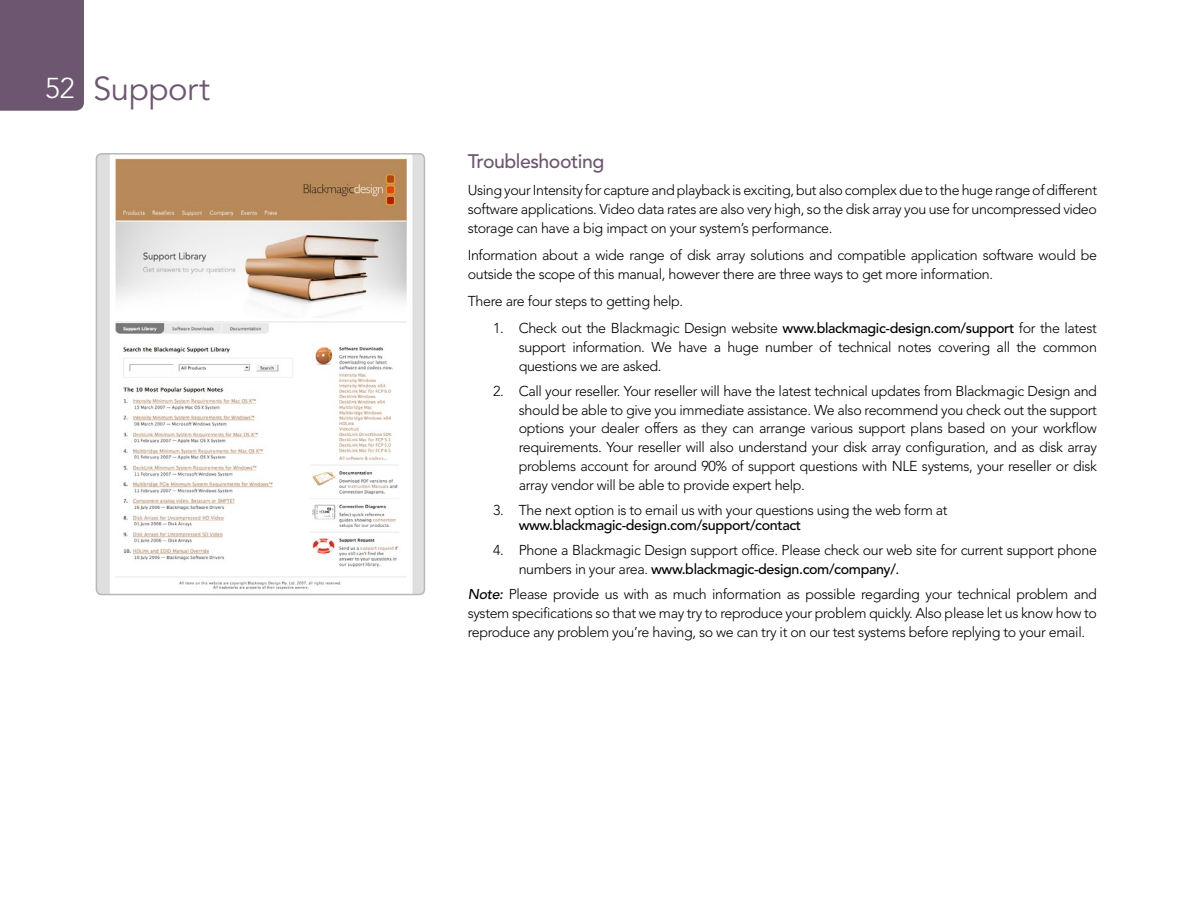
<style>
.page{position:relative;width:1188px;height:918px;background:#fff}
.page>*{position:absolute;margin:0;border:0;box-sizing:border-box;transform-origin:0 0}
.t1{font:32.85px "Avenir";letter-spacing:-.01em;color:#6d5770}
.t2{font:500 19.5px "Avenir";letter-spacing:-.025em;color:#6d5770}
.t3{font:300 14.25px/18.8px "Avenir";letter-spacing:-.025em;color:#000;text-align:justify}
.t4{font:500 14.25px "Avenir";letter-spacing:-.025em;color:#000}
.s1{font-weight:300;font-size:28.5px;color:#fff}
.s2{font-weight:500}
.s3{font-weight:400}
.s4{font-weight:500;font-style:italic}
</style>
<div class="page">
<div style="left:0;top:0;width:84px;height:111px;background:#6d5770"></div>
<img style="left:96px;top:155px;width:327px;height:440px">
<div style="left:96px;top:153px;width:329px;height:442px;border:2px solid #b6b8ba;border-radius:5px"></div>
<h1 class="t1" style="left:45px;top:69px;width:167px"><span class="s1">52</span> Support</h1>
<h2 class="t2" style="left:468px;top:150px;width:138px">Troubleshooting</h2>
<p class="t3" style="left:468px;top:181px;width:631px">Using your Intensity for capture and playback is exciting, but also complex due to the huge range of different software applications. Video data rates are also very high, so the disk array you use for uncompressed video storage can have a big impact on your system’s performance.</p>
<p class="t3" style="left:468px;top:246px;width:631px">Information about a wide range of disk array solutions and compatible application software would be outside the scope of this manual, however there are three ways to get more information.</p>
<p class="t3" style="left:468px;top:292px;width:217px">There are four steps to getting help.</p>
<p class="t3" style="left:519px;top:319px;width:580px;text-indent:-26px">1. Check out the Blackmagic Design website <span class="s2">www.blackmagic-design.com/support</span> for the latest support information. We have a huge number of technical notes covering all the common questions we are asked.</p>
<p class="t3" style="left:519px;top:382px;width:580px;text-indent:-26px">2. Call your reseller. Your reseller will have the latest technical updates from Blackmagic Design and should be able to give you immediate assistance. We also recommend you check out the support options your dealer offers as they can arrange various support plans based on your workflow requirements. Your reseller will also understand your disk array configuration, and as disk array problems account for around 90% of support questions with NLE systems, your reseller or disk array vendor will be able to provide expert help.</p>
<p class="t3" style="left:493px;top:501px;width:456px">3. The next option is to email us with your questions using the web form at</p>
<p class="t4" style="left:519px;top:517px;width:284px">www.blackmagic-design.com/support/contact</p>
<p class="t3" style="left:519px;top:541px;width:580px;text-indent:-26px">4. Phone a Blackmagic Design support office. Please check our web site for current support phone numbers in your area. <span class="s2">www.blackmagic-design.com/company/</span><span class="s3">.</span></p>
<p class="t3" style="left:468px;top:585px;width:631px"><span class="s4">Note:</span> Please provide us with as much information as possible regarding your technical problem and system specifications so that we may try to reproduce your problem quickly. Also please let us know how to reproduce any problem you’re having, so we can try it on our test systems before replying to your email.</p>
</div>
